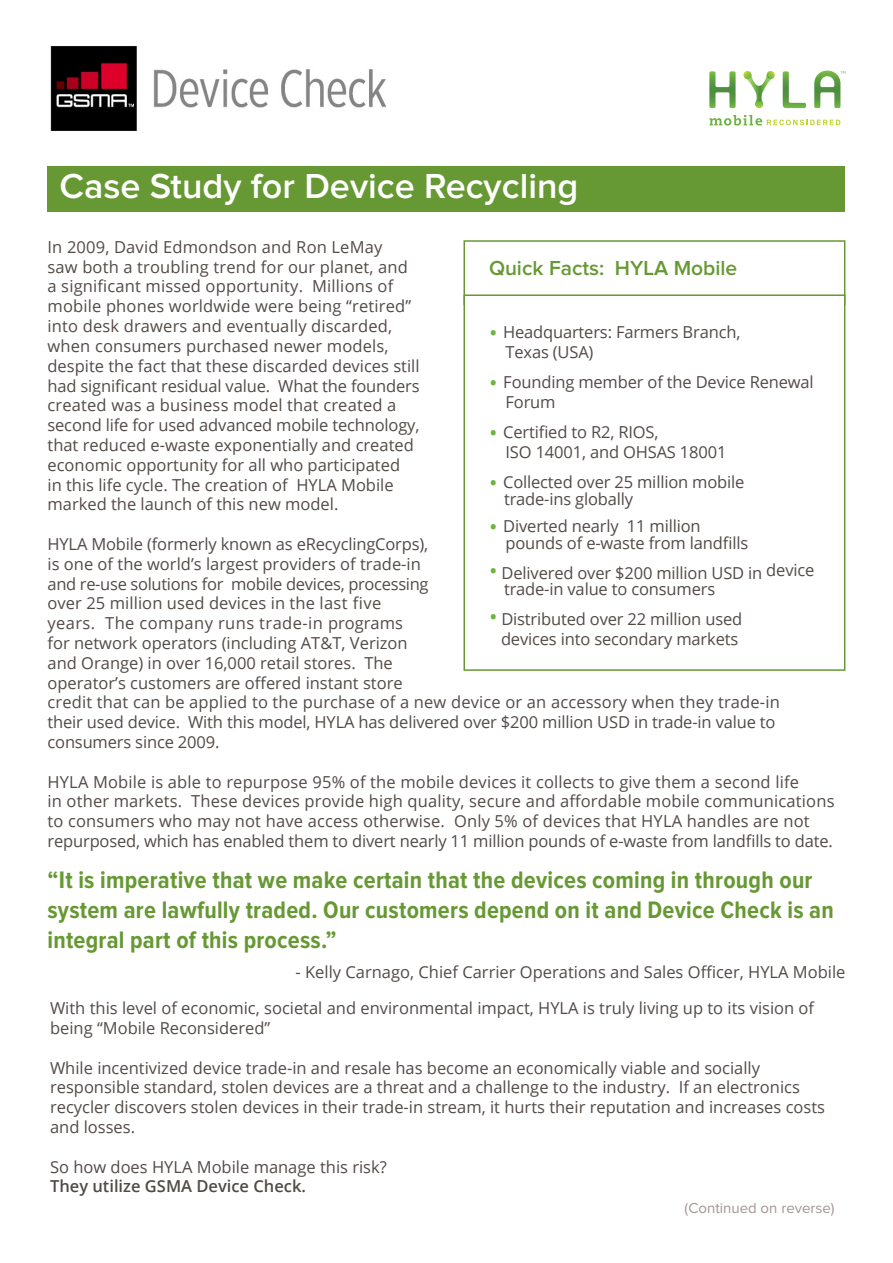
<style>
.page{position:relative;width:893px;height:1263px;background:#fff}
.page>*{position:absolute;margin:0;border:0;box-sizing:border-box;transform-origin:0 0}
.t1{font:600 36px "Proxima Nova";color:#fff}
.t2{font:700 24.75px/29.7px "Proxima Nova Cond";letter-spacing:.01em;color:#693}
.t3{font:600 21px "Proxima Nova";color:#693}
.t4{font:16.5px/19.8px "Open Sans";color:#524a47}
.t5{font:600 16.5px "Open Sans";color:#524a47}
.t6{font:15px "Proxima Nova";color:#a09694}
.s1{font-size:22.5px;color:#6cb43f}
</style>
<div class="page">
<div style="left:48px;top:166px;width:797px;height:46px;background:#693"></div>
<div style="left:463px;top:240px;width:382px;height:65px;border:2px solid #693"></div>
<div style="left:463px;top:294px;width:382px;height:377px;background:#fff;border:2px solid #693"></div>
<img style="left:50px;top:46px;width:335px;height:85px">
<svg style="left:744px;top:71px;width:30px;height:37px"></svg>
<svg style="left:709px;top:71px;width:27px;height:37px"></svg>
<svg style="left:783px;top:71px;width:23px;height:37px"></svg>
<svg style="left:709px;top:115px;width:131px;height:11px"></svg>
<svg style="left:814px;top:71px;width:31px;height:37px"></svg>
<p class="t1" style="left:60px;top:170px;width:520px">Case Study for Device Recycling</p>
<p class="t4" style="left:48px;top:237px;width:374px">In 2009, David Edmondson and Ron LeMay<br>saw both a troubling trend for our planet, and a significant missed opportunity. Millions of mobile phones worldwide were being “retired” into desk drawers and eventually discarded, when consumers purchased newer models, despite the fact that these discarded devices still had significant residual value. What the founders created was a business model that created a second life for used advanced mobile technology, that reduced e-waste exponentially and created economic opportunity for all who participated<br>in this life cycle. The creation of HYLA Mobile marked the launch of this new model.</p>
<p class="t4" style="left:48px;top:534px;width:382px">HYLA Mobile (formerly known as eRecyclingCorps), is one of the world’s largest providers of trade-in</p>
<p class="t4" style="left:48px;top:573px;width:734px">and re-use solutions for mobile devices, processing<br>over 25 million used devices in the last five<br>years. The company runs trade-in programs<br>for network operators (including AT&amp;T, Verizon<br>and Orange) in over 16,000 retail stores. The<br>operator’s customers are offered instant store<br>credit that can be applied to the purchase of a new device or an accessory when they trade-in</p>
<p class="t4" style="left:48px;top:712px;width:730px">their used device. With this model, HYLA has delivered over $200 million USD in trade-in value to consumers since 2009.</p>
<p class="t4" style="left:48px;top:771px;width:753px">HYLA Mobile is able to repurpose 95% of the mobile devices it collects to give them a second life</p>
<p class="t4" style="left:48px;top:791px;width:788px">in other markets. These devices provide high quality, secure and affordable mobile communications to consumers who may not have access otherwise. Only 5% of devices that HYLA handles are not repurposed, which has enabled them to divert nearly 11 million pounds of e-waste from landfills to date.</p>
<p class="t2" style="left:48px;top:866px;width:788px">“It is imperative that we make certain that the devices coming in through our system are lawfully traded. Our customers depend on it and Device Check is an integral part of this process.”</p>
<p class="t4" style="left:296px;top:961px;width:551px">- Kelly Carnago, Chief Carrier Operations and Sales Officer, HYLA Mobile</p>
<p class="t4" style="left:50px;top:998px;width:766px">With this level of economic, societal and environmental impact, HYLA is truly living up to its vision of being “Mobile Reconsidered”</p>
<p class="t4" style="left:50px;top:1057px;width:777px">While incentivized device trade-in and resale has become an economically viable and socially responsible standard, stolen devices are a threat and a challenge to the industry. If an electronics recycler discovers stolen devices in their trade-in stream, it hurts their reputation and increases costs and losses.</p>
<p class="t4" style="left:50px;top:1156px;width:338px">So how does HYLA Mobile manage this risk?</p>
<p class="t5" style="left:50px;top:1175px;width:257px">They utilize GSMA Device Check.</p>
<p class="t3" style="left:489px;top:258px;width:250px">Quick Facts: HYLA Mobile</p>
<p class="t4" style="left:489px;top:322px;width:253px"><span class="s1">•</span> Headquarters: Farmers Branch,</p>
<p class="t4" style="left:505px;top:342px;width:89px">Texas (USA)</p>
<p class="t4" style="left:505px;top:372px;width:310px;text-indent:-16px"><span class="s1">•</span> Founding member of the Device Renewal<br>Forum</p>
<p class="t4" style="left:489px;top:422px;width:171px"><span class="s1">•</span> Certified to R2, RIOS,</p>
<p class="t4" style="left:505px;top:442px;width:222px">ISO 14001, and OHSAS 18001</p>
<p class="t4" style="left:489px;top:472px;width:257px"><span class="s1">•</span> Collected over 25 million mobile</p>
<p class="t4" style="left:504px;top:488px;width:131px">trade-ins globally</p>
<p class="t4" style="left:489px;top:515px;width:213px"><span class="s1">•</span> Diverted nearly 11 million</p>
<p class="t4" style="left:505px;top:532px;width:244px">pounds of e-waste from landfills</p>
<p class="t4" style="left:504px;top:564px;width:312px;line-height:16.8px;text-indent:-15px"><span class="s1">•</span> Delivered over $200 million USD in device trade-in value to consumers</p>
<p class="t4" style="left:489px;top:609px;width:255px"><span class="s1">•</span> Distributed over 22 million used</p>
<p class="t4" style="left:501px;top:629px;width:239px">devices into secondary markets</p>
<p class="t6" style="left:685px;top:1201px;width:152px">(Continued on reverse)</p>
</div>
